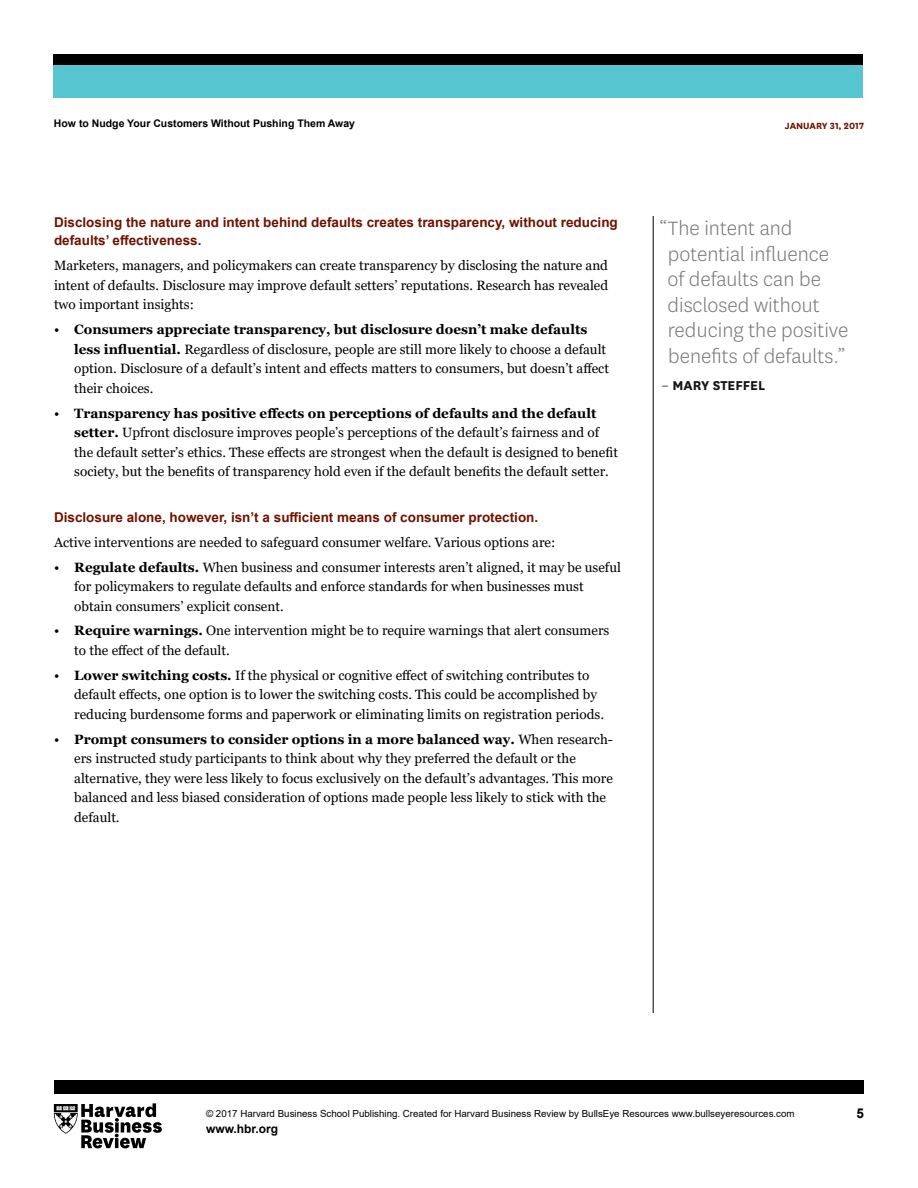
<style>
.page{position:relative;width:918px;height:1188px;background:#fff}
.page>*{position:absolute;margin:0;border:0;box-sizing:border-box;transform-origin:0 0}
.t1{font:300 22.5px/25.5px "National HBR";color:#77787b}
.t2{font:700 15px "National HBR";color:#141414}
.t3{font:13.5px/19.5px "Georgia";color:#000}
.t4{font:700 13.5px/18.8px "Arial";color:#6f1200}
.t5{font:700 13.5px "Arial";color:#000}
.t6{font:700 12px "Arial";color:#000}
.t7{font:700 10.5px "Arial";color:#000}
.t8{font:700 10.5px "National HBR";color:#6f1200}
.t9{font:9.75px "Arial";color:#000}
.s1{font-weight:700}
.s2{color:#77787b}
</style>
<div class="page">
<div style="left:54px;top:1080px;width:810px;height:14px;background:#000"></div>
<svg style="left:53px;top:1103px;width:109px;height:45px"></svg>
<hr style="left:653px;top:216px;width:1px;height:797px;background:#000">
<div style="left:53px;top:64px;width:810px;height:33px;background:#56c5d0"></div>
<div style="left:53px;top:54px;width:810px;height:10px;background:#000"></div>
<p class="t7" style="left:54px;top:116px;width:303px">How to Nudge Your Customers Without Pushing Them Away</p>
<p class="t8" style="left:785px;top:118px;width:81px">JANUARY 31, 2017</p>
<p class="t4" style="left:54px;top:213px;width:565px">Disclosing the nature and intent behind defaults creates transparency, without reducing defaults’ effectiveness.</p>
<p class="t3" style="left:54px;top:256px;width:556px;text-align:justify">Marketers, managers, and policymakers can create transparency by disclosing the nature and intent of defaults. Disclosure may improve default setters’ reputations. Research has revealed two important insights:</p>
<p class="t3" style="left:74px;top:320px;width:536px;text-indent:-20px">• <span class="s1">Consumers appreciate transparency, but disclosure doesn’t make defaults less influential.</span> Regardless of disclosure, people are still more likely to choose a default option. Disclosure of a default’s intent and effects matters to consumers, but doesn’t affect their choices.</p>
<p class="t3" style="left:74px;top:403px;width:545px;text-indent:-20px">• <span class="s1">Transparency has positive effects on perceptions of defaults and the default setter.</span> Upfront disclosure improves people’s perceptions of the default’s fairness and of the default setter’s ethics. These effects are strongest when the default is designed to benefit society, but the benefits of transparency hold even if the default benefits the default setter.</p>
<p class="t4" style="left:54px;top:508px;width:486px">Disclosure alone, however, isn’t a sufficient means of consumer protection.</p>
<p class="t3" style="left:54px;top:533px;width:503px">Active interventions are needed to safeguard consumer welfare. Various options are:</p>
<p class="t3" style="left:74px;top:557px;width:548px;text-indent:-20px">• <span class="s1">Regulate defaults.</span> When business and consumer interests aren’t aligned, it may be useful for policymakers to regulate defaults and enforce standards for when businesses must obtain consumers’ explicit consent.</p>
<p class="t3" style="left:74px;top:621px;width:537px;text-indent:-20px">• <span class="s1">Require warnings.</span> One intervention might be to require warnings that alert consumers to the effect of the default.</p>
<p class="t3" style="left:74px;top:666px;width:531px;text-indent:-20px">• <span class="s1">Lower switching costs.</span> If the physical or cognitive effect of switching contributes to default effects, one option is to lower the switching costs. This could be accomplished by reducing burdensome forms and paperwork or eliminating limits on registration periods.</p>
<p class="t3" style="left:74px;top:730px;width:540px;text-indent:-20px">• <span class="s1">Prompt consumers to consider options in a more balanced way.</span> When research&shy;ers instructed study participants to think about why they preferred the default or the alternative, they were less likely to focus exclusively on the default’s advantages. This more balanced and less biased consideration of options made people less likely to stick with the default.</p>
<h1 class="t1" style="left:668px;top:215px;width:182px;text-indent:-8px">“The intent and potential influence of defaults can be disclosed without reducing the positive benefits of defaults.”</h1>
<p class="t2" style="left:662px;top:374px;width:105px"><span class="s2">–</span> MARY STEFFEL</p>
<p class="t9" style="left:206px;top:1107px;width:590px">© 2017 Harvard Business School Publishing. Created for Harvard Business Review by BullsEye Resources www.bullseyeresources.com</p>
<p class="t6" style="left:206px;top:1121px;width:74px">www.hbr.org</p>
<p class="t5" style="left:856px;top:1104px;width:9px">5</p>
</div>
